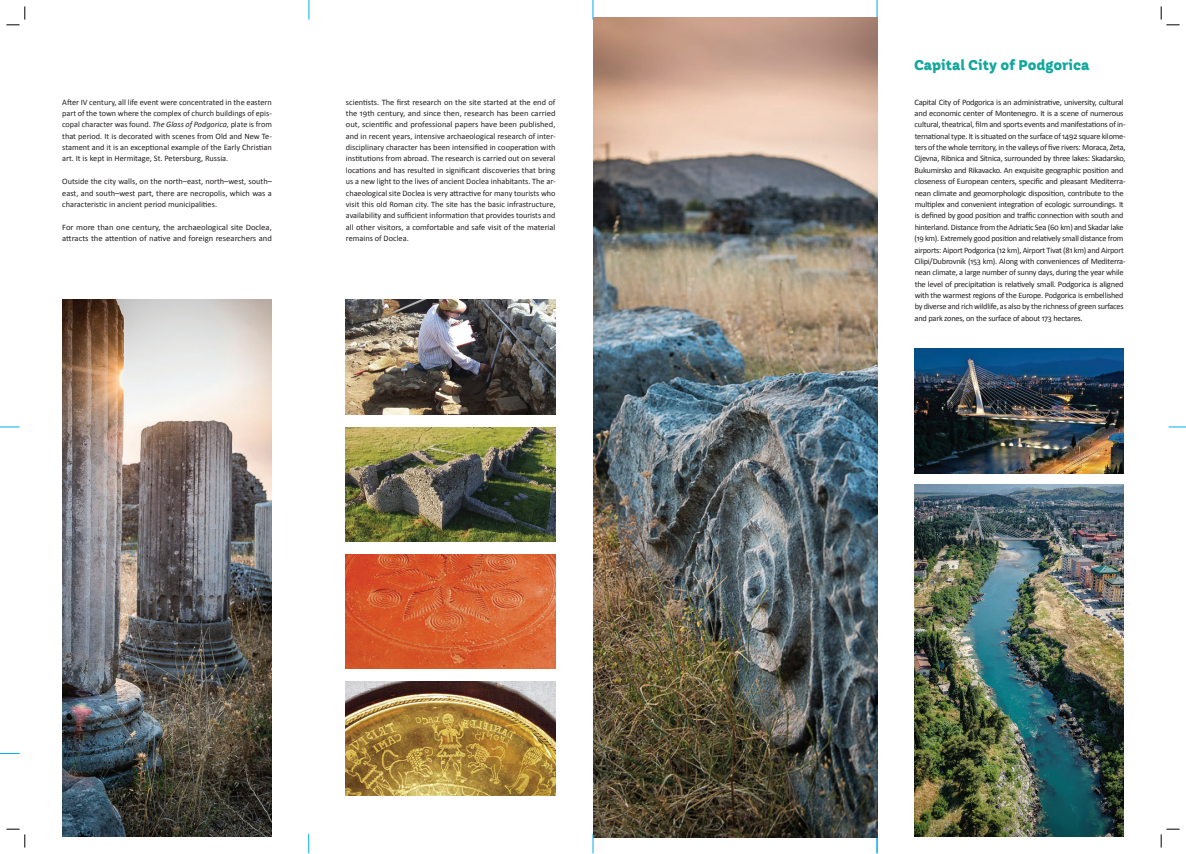
<style>
.page{position:relative;width:1186px;height:854px;background:#fff}
.page>*{position:absolute;margin:0;border:0;box-sizing:border-box;transform-origin:0 0}
.t1{font:800 14px "TT Hazelnuts";color:#12a79d}
.t2{font:8.31px/11.4px "Calibri";letter-spacing:-.025em;color:#231f20;text-align:justify}
.t3{font:8.31px/11.4px "Calibri";color:#231f20;scale:1.04 1}
.s1{font-style:italic}
</style>
<div class="page">
<svg style="left:309px;top:0;width:1px;height:20px"></svg>
<svg style="left:593px;top:837px;width:1px;height:16px"></svg>
<svg style="left:308px;top:833px;width:1px;height:20px"></svg>
<svg style="left:0;top:753px;width:20px;height:1px"></svg>
<svg style="left:1168px;top:426px;width:18px;height:1px"></svg>
<svg style="left:593px;top:0;width:1px;height:17px"></svg>
<svg style="left:877px;top:0;width:1px;height:20px"></svg>
<svg style="left:877px;top:833px;width:1px;height:20px"></svg>
<img style="left:593px;top:17px;width:284px;height:820px">
<img style="left:62px;top:299px;width:210px;height:537px">
<img style="left:346px;top:427px;width:209px;height:114px">
<img style="left:346px;top:299px;width:209px;height:115px">
<img style="left:346px;top:554px;width:209px;height:114px">
<img style="left:346px;top:681px;width:209px;height:114px">
<img style="left:914px;top:484px;width:210px;height:352px">
<img style="left:914px;top:348px;width:210px;height:125px">
<svg style="left:0;top:426px;width:20px;height:1px"></svg>
<svg style="left:6px;top:6px;width:20px;height:20px"></svg>
<svg style="left:6px;top:828px;width:20px;height:19px"></svg>
<svg style="left:1160px;top:6px;width:19px;height:20px"></svg>
<svg style="left:1160px;top:828px;width:19px;height:19px"></svg>
<p class="t2" style="left:62px;top:96px;width:211px">After IV century, all life event were concentrated in the eastern part of the town where the complex of church buildings of epis&shy;copal character was found. <span class="s1">The Glass of Podgorica</span>, plate is from that period. It is decorated with scenes from Old and New Te&shy;stament and it is an exceptional example of the Early Christian art. It is kept in Hermitage, St. Petersburg, Russia.</p>
<p class="t2" style="left:62px;top:176px;width:211px">Outside the city walls, on the north–east, north–west, south– east, and south–west part, there are necropolis, which was a characteristic in ancient period municipalities.</p>
<p class="t3" style="left:62px;top:221px;width:203px">For more than one century, the archaeological site Doclea, attracts the attention of native and foreign researchers and</p>
<p class="t2" style="left:346px;top:96px;width:211px">scientists. The first research on the site started at the end of the 19th century, and since then, research has been carried out, scientific and professional papers have been published, and in recent years, intensive archaeological research of inter&shy;disciplinary character has been intensified in cooperation with institutions from abroad. The research is carried out on several locations and has resulted in significant discoveries that bring us a new light to the lives of ancient Doclea inhabitants. The ar&shy;chaeological site Doclea is very attractive for many tourists who visit this old Roman city. The site has the basic infrastructure, availability and sufficient information that provides tourists and all other visitors, a comfortable and safe visit of the material remains of Doclea.</p>
<h1 class="t1" style="left:914px;top:56px;width:177px">Capital City of Podgorica</h1>
<p class="t2" style="left:914px;top:96px;width:213px;text-align:left">Capital City of Podgorica is an administrative, university, cultural and economic center of Montenegro. It is a scene of numerous cultural, theatrical, film and sports events and manifestations of in&shy;ternational type. It is situated on the surface of 1492 square kilome&shy;ters of the whole territory, in the valleys of five rivers: Moraca, Zeta, Cijevna, Ribnica and Sitnica, surrounded by three lakes: Skadarsko, Bukumirsko and Rikavacko. An exquisite geographic position and closeness of European centers, specific and pleasant Mediterra&shy;nean climate and geomorphologic disposition, contribute to the multiplex and convenient integration of ecologic surroundings. It is defined by good position and traffic connection with south and hinterland. Distance from the Adriatic Sea (60 km) and Skadar lake (19 km). Extremely good position and relatively small distance from airports: Aiport Podgorica (12 km), Airport Tivat (81 km) and Airport Cilipi/Dubrovnik (153 km). Along with conveniences of Mediterra&shy;nean climate, a large number of sunny days, during the year while the level of precipitation is relatively small. Podgorica is aligned with the warmest regions of the Europe. Podgorica is embellished by diverse and rich wildlife, as also by the richness of green surfaces and park zones, on the surface of about 173 hectares.</p>
</div>
